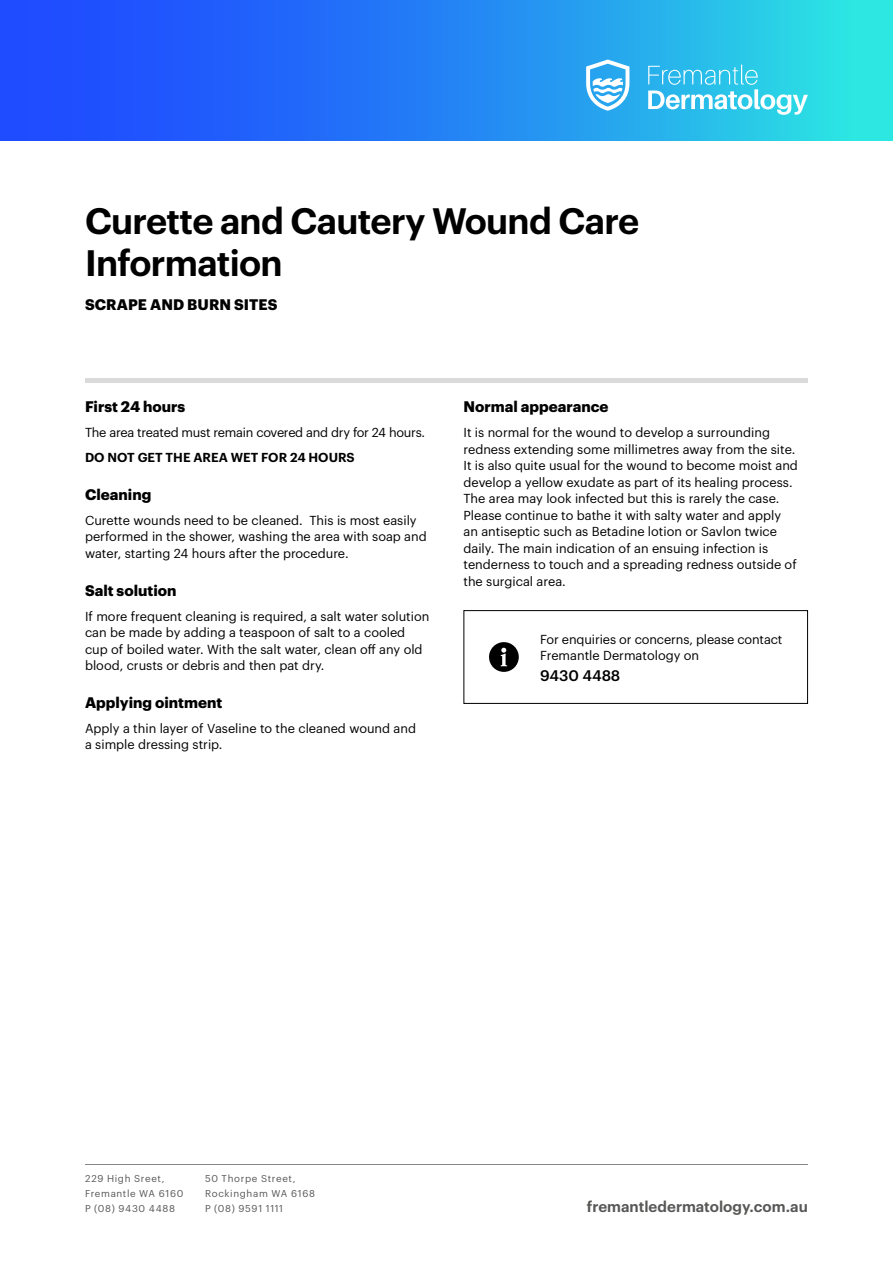
<style>
.page{position:relative;width:893px;height:1263px;background:#fff}
.page>*{position:absolute;margin:0;border:0;box-sizing:border-box;transform-origin:0 0}
.t1{font:600 36px/42px "Graphik";letter-spacing:-.02em;color:#000}
.t2{font:700 15px "Graphik";color:#000}
.t3{font:600 15px "Graphik";color:#575756}
.t4{font:500 15px "Graphik";color:#000}
.t5{font:12.75px/16.5px "Graphik";color:#000}
.t6{font:12.75px "Graphik";letter-spacing:-.02em;color:#000}
.t7{font:600 12.75px "Graphik";color:#000}
.t8{font:9.75px/15px "Graphik";letter-spacing:.07em;color:#575756}
</style>
<div class="page">
<svg style="left:0;top:0;width:893px;height:140px"></svg>
<svg style="left:586px;top:60px;width:43px;height:51px"></svg>
<svg style="left:648px;top:65px;width:160px;height:50px"></svg>
<hr style="left:85px;top:1164px;width:723px;height:1px;background:#878787">
<div style="left:85px;top:378px;width:723px;height:5px;background:#dadada"></div>
<div style="left:463px;top:610px;width:345px;height:94px;border:1px solid #000"></div>
<div style="left:489px;top:642px;width:30px;height:30px;background:#000;border-radius:50%"></div>
<svg style="left:501px;top:648px;width:6px;height:18px"></svg>
<h1 class="t1" style="left:85px;top:196px;width:556px">Curette and Cautery Wound Care<br>Information</h1>
<p class="t2" style="left:85px;top:293px;width:194px">SCRAPE AND BURN SITES</p>
<p class="t2" style="left:85px;top:395px;width:102px">First 24 hours</p>
<p class="t6" style="left:85px;top:423px;width:342px">The area treated must remain covered and dry for 24 hours.</p>
<p class="t7" style="left:85px;top:448px;width:271px">DO NOT GET THE AREA WET FOR 24 HOURS</p>
<p class="t2" style="left:85px;top:483px;width:68px">Cleaning</p>
<p class="t5" style="left:85px;top:511px;width:343px">Curette wounds need to be cleaned. This is most easily performed in the shower, washing the area with soap and water, starting 24 hours after the procedure.</p>
<p class="t2" style="left:85px;top:579px;width:93px">Salt solution</p>
<p class="t5" style="left:85px;top:607px;width:346px">If more frequent cleaning is required, a salt water solution can be made by adding a teaspoon of salt to a cooled cup of boiled water. With the salt water, clean off any old blood, crusts or debris and then pat dry.</p>
<p class="t2" style="left:85px;top:691px;width:139px">Applying ointment</p>
<p class="t5" style="left:85px;top:719px;width:333px">Apply a thin layer of Vaseline to the cleaned wound and a simple dressing strip.</p>
<p class="t2" style="left:463px;top:395px;width:147px">Normal appearance</p>
<p class="t5" style="left:463px;top:423px;width:336px">It is normal for the wound to develop a surrounding redness extending some millimetres away from the site.<br>It is also quite usual for the wound to become moist and develop a yellow exudate as part of its healing process.<br>The area may look infected but this is rarely the case.<br>Please continue to bathe it with salty water and apply an antiseptic such as Betadine lotion or Savlon twice daily. The main indication of an ensuing infection is tenderness to touch and a spreading redness outside of the surgical area.</p>
<p class="t5" style="left:540px;top:630px;width:244px">For enquiries or concerns, please contact<br>Fremantle Dermatology on</p>
<p class="t4" style="left:540px;top:664px;width:82px">9430 4488</p>
<p class="t8" style="left:85px;top:1170px;width:100px">229 High Sreet,<br>Fremantle WA 6160<br>P (08) 9430 4488</p>
<p class="t8" style="left:205px;top:1170px;width:112px">50 Thorpe Street,<br>Rockingham WA 6168<br>P (08) 9591 1111</p>
<p class="t3" style="left:587px;top:1195px;width:223px">fremantledermatology.com.au</p>
</div>
